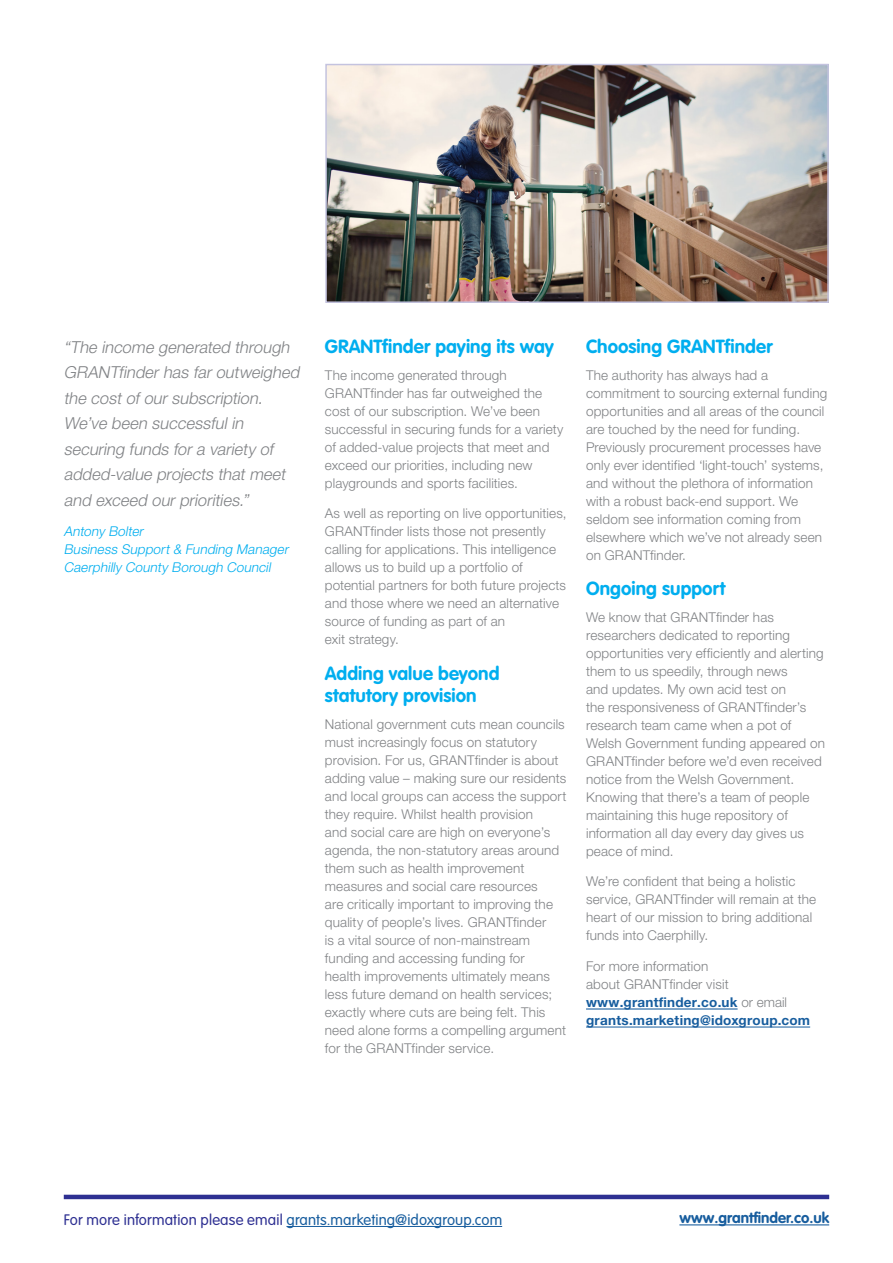
<style>
.page{position:relative;width:893px;height:1263px;background:#fff}
.page>*{position:absolute;margin:0;border:0;box-sizing:border-box;transform-origin:0 0}
.Idox_intro_text{font:700 18.75px/22.5px "VAG Rounded LT";letter-spacing:.005em;color:#00aeef}
.Idox_body_text{font:700 18.75px "VAG Rounded LT";letter-spacing:.005em;color:#00aeef}
.Idox_Quote_Text{font:italic 300 16.5px/25.5px "Helvetica Neue";color:#808285}
.Idox_Key_Benefits_Ti{font:300 15px "VAG Rounded LT";letter-spacing:.01em;color:#175d9e}
.t1{font:700 15px "VAG Rounded LT";color:#175d9e}
.Idox_intro_text-2{font:300 13.5px/18px "Helvetica Neue";letter-spacing:.01em;color:#808285}
.Idox_body_text-2{font:300 13.5px/18px "Helvetica Neue";letter-spacing:.01em;color:#808285}
.Idox_body_text-3{font:700 13.5px/18px "Helvetica Neue";letter-spacing:.015em;color:#175d9e}
.Idox_Quote_Text-2{font:italic 300 13.5px/18px "Helvetica Neue";color:#00aeef}
.s1{font-weight:300;color:#808285}
.s2{color:#2e3092}
</style>
<div class="page">
<hr style="left:64px;top:1195px;width:765px;height:4px;background:#2e3092">
<img style="left:328px;top:67px;width:498px;height:233px">
<div style="left:325px;top:64px;width:504px;height:239px;border:2px solid #c4c3df"></div>
<hr style="left:286px;top:1226px;width:216px;height:1px;background:#175d9e">
<hr style="left:679px;top:1224px;width:150px;height:1px;background:#175d9e">
<hr style="left:586px;top:1009px;width:152px;height:1px;background:#175d9e">
<hr style="left:586px;top:1027px;width:224px;height:1px;background:#175d9e">
<p class="Idox_Quote_Text" style="left:64px;top:334px;width:240px">“The income generated through<br>GRANTfinder has far outweighed the cost of our subscription.<br>We’ve been successful in securing funds for a variety of added-value projects that meet and exceed our priorities.”</p>
<p class="Idox_Quote_Text-2" style="left:64px;top:522px;width:229px">Antony Bolter<br>Business Support &amp; Funding Manager<br>Caerphilly County Borough Council</p>
<p class="Idox_intro_text" style="left:325px;top:336px;width:231px">GRANTfinder paying its way</p>
<p class="Idox_intro_text-2" style="left:325px;top:366px;width:240px">The income generated through GRANTfinder has far outweighed the cost of our subscription. We’ve been successful in securing funds for a variety of added-value projects that meet and exceed our priorities, including new playgrounds and sports facilities.</p>
<p class="Idox_intro_text-2" style="left:325px;top:504px;width:243px">As well as reporting on live opportunities, GRANTfinder lists those not presently calling for applications. This intelligence allows us to build up a portfolio of potential partners for both future projects and those where we need an alternative source of funding as part of an<br>exit strategy.</p>
<p class="Idox_intro_text" style="left:325px;top:663px;width:176px">Adding value beyond statutory provision</p>
<p class="Idox_intro_text-2" style="left:325px;top:715px;width:243px">National government cuts mean councils must increasingly focus on statutory provision. For us, GRANTfinder is about adding value – making sure our residents and local groups can access the support they require. Whilst health provision<br>and social care are high on everyone’s agenda, the non-statutory areas around them such as health improvement measures and social care resources<br>are critically important to improving the quality of people’s lives. GRANTfinder<br>is a vital source of non-mainstream funding and accessing funding for<br>health improvements ultimately means less future demand on health services; exactly where cuts are being felt. This need alone forms a compelling argument for the GRANTfinder service.</p>
<p class="Idox_body_text" style="left:586px;top:336px;width:188px">Choosing GRANTfinder</p>
<p class="Idox_body_text-2" style="left:586px;top:366px;width:243px">The authority has always had a commitment to sourcing external funding opportunities and all areas of the council are touched by the need for funding.<br>Previously procurement processes have only ever identified ‘light-touch’ systems, and without the plethora of information with a robust back-end support. We seldom see information coming from elsewhere which we’ve not already seen on GRANTfinder.</p>
<p class="Idox_body_text" style="left:586px;top:577px;width:141px">Ongoing support</p>
<p class="Idox_body_text-2" style="left:586px;top:607px;width:240px">We know that GRANTfinder has researchers dedicated to reporting opportunities very efficiently and alerting them to us speedily, through news<br>and updates. My own acid test on<br>the responsiveness of GRANTfinder’s research team came when a pot of Welsh Government funding appeared on GRANTfinder before we’d even received notice from the Welsh Government.<br>Knowing that there’s a team of people maintaining this huge repository of information all day every day gives us peace of mind.</p>
<p class="Idox_body_text-2" style="left:586px;top:872px;width:232px">We’re confident that being a holistic service, GRANTfinder will remain at the heart of our mission to bring additional funds into Caerphilly.</p>
<p class="Idox_body_text-3" style="left:586px;top:957px;width:226px"><span class="s1">For more information<br>about GRANTfinder visit </span>www.grantfinder.co.uk <span class="s1">or email </span>grants.marketing@idoxgroup.com</p>
<p class="Idox_Key_Benefits_Ti" style="left:64px;top:1211px;width:440px"><span class="s2">For more information please email</span> grants.marketing@idoxgroup.com</p>
<p class="t1" style="left:679px;top:1208px;width:151px">www.grantfinder.co.uk</p>
</div>
